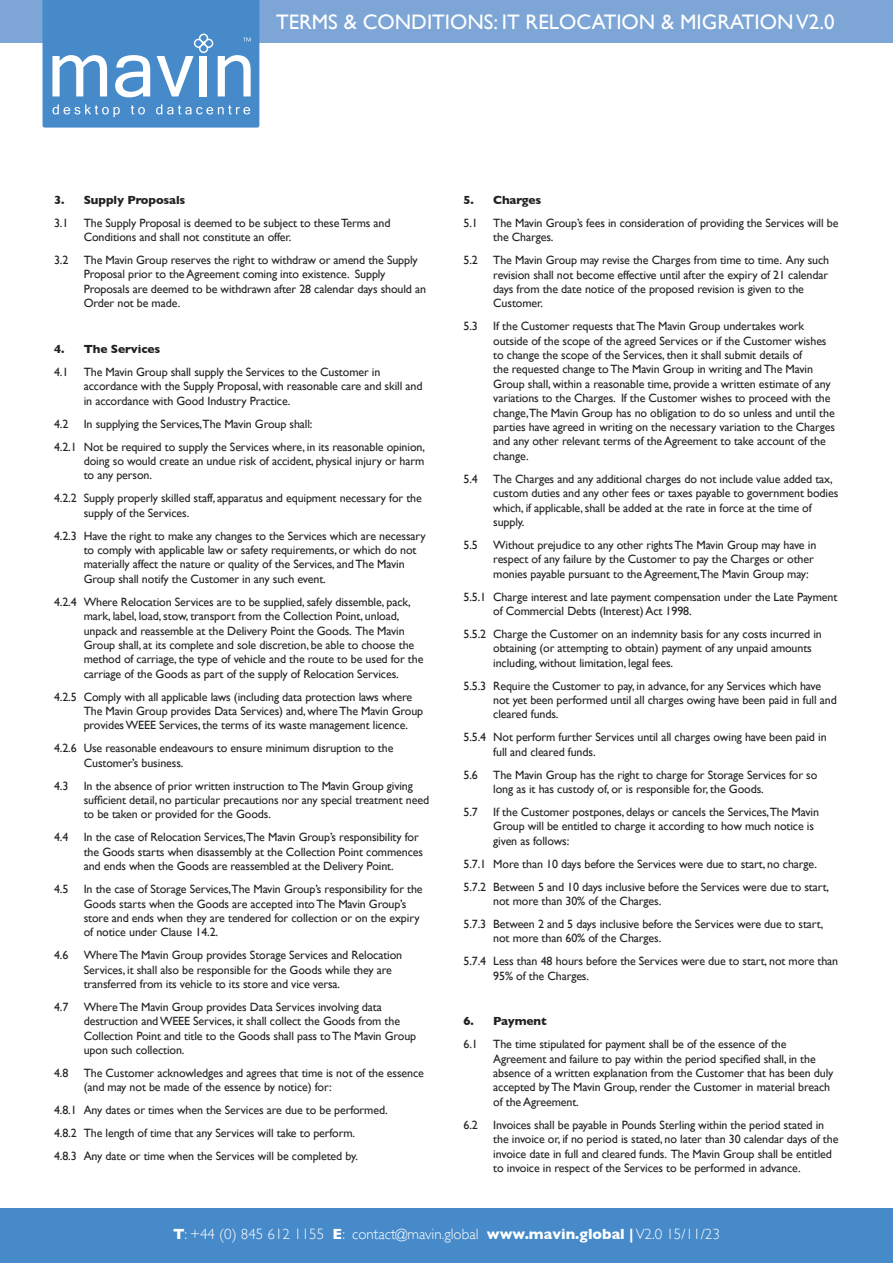
<style>
.page{position:relative;width:893px;height:1263px;background:#fff}
.page>*{position:absolute;margin:0;border:0;box-sizing:border-box;transform-origin:0 0}
.t1{font:21px "Gill Sans";color:#fff}
.t2{font:300 15px "Gill Sans";color:#fff}
.t3{font:12px/14.4px "Gill Sans";letter-spacing:-.01em;color:#222}
.t4{font:700 12px "Gill Sans";letter-spacing:-.01em;color:#222}
.s1{font-weight:700}
</style>
<div class="page">
<div style="left:0;top:0;width:893px;height:43px;background:#7da6d7"></div>
<svg style="left:43px;top:0;width:216px;height:128px"></svg>
<div style="left:0;top:1209px;width:893px;height:54px;background:#468ac9"></div>
<p class="t1" style="left:276px;top:9px;width:560px">TERMS &amp; CONDITIONS: IT RELOCATION &amp; MIGRATION V2.0</p>
<p class="t4" style="left:54px;top:190px;width:133px">3. Supply Proposals</p>
<p class="t3" style="left:54px;top:215px;width:16px">3.1</p>
<p class="t3" style="left:84px;top:215px;width:308px">The Supply Proposal is deemed to be subject to these Terms and<br>Conditions and shall not constitute an offer.</p>
<p class="t3" style="left:54px;top:253px;width:16px">3.2</p>
<p class="t3" style="left:84px;top:253px;width:344px">The Mavin Group reserves the right to withdraw or amend the Supply Proposal prior to the Agreement coming into existence. Supply Proposals are deemed to be withdrawn after 28 calendar days should an Order not be made.</p>
<p class="t4" style="left:54px;top:339px;width:108px">4. The Services</p>
<p class="t3" style="left:54px;top:365px;width:16px">4.1</p>
<p class="t3" style="left:84px;top:365px;width:340px">The Mavin Group shall supply the Services to the Customer in accordance with the Supply Proposal, with reasonable care and skill and in accordance with Good Industry Practice.</p>
<p class="t3" style="left:54px;top:416px;width:16px">4.2</p>
<p class="t3" style="left:84px;top:416px;width:230px">In supplying the Services,The Mavin Group shall:</p>
<p class="t3" style="left:84px;top:439px;width:343px;text-align:justify;text-indent:-30px">4.2.1 Not be required to supply the Services where, in its reasonable opinion, doing so would create an undue risk of accident, physical injury or harm to any person.</p>
<p class="t3" style="left:84px;top:491px;width:340px;text-indent:-30px">4.2.2 Supply properly skilled staff, apparatus and equipment necessary for the supply of the Services.</p>
<p class="t3" style="left:84px;top:528px;width:343px;text-indent:-30px">4.2.3 Have the right to make any changes to the Services which are necessary to comply with applicable law or safety requirements, or which do not materially affect the nature or quality of the Services, and The Mavin Group shall notify the Customer in any such event.</p>
<p class="t3" style="left:84px;top:594px;width:341px;text-indent:-30px">4.2.4 Where Relocation Services are to be supplied, safely dissemble, pack, mark, label, load, stow, transport from the Collection Point, unload, unpack and reassemble at the Delivery Point the Goods. The Mavin Group shall, at its complete and sole discretion, be able to choose the method of carriage, the type of vehicle and the route to be used for the carriage of the Goods as part of the supply of Relocation Services.</p>
<p class="t3" style="left:84px;top:689px;width:341px;text-indent:-30px">4.2.5 Comply with all applicable laws (including data protection laws where<br>The Mavin Group provides Data Services) and, where The Mavin Group provides WEEE Services, the terms of its waste management licence.</p>
<p class="t3" style="left:84px;top:741px;width:311px;text-indent:-30px">4.2.6 Use reasonable endeavours to ensure minimum disruption to the<br>Customer’s business.</p>
<p class="t3" style="left:54px;top:778px;width:16px">4.3</p>
<p class="t3" style="left:84px;top:778px;width:347px">In the absence of prior written instruction to The Mavin Group giving sufficient detail, no particular precautions nor any special treatment need to be taken or provided for the Goods.</p>
<p class="t3" style="left:54px;top:830px;width:16px">4.4</p>
<p class="t3" style="left:84px;top:830px;width:341px">In the case of Relocation Services,The Mavin Group’s responsibility for the Goods starts when disassembly at the Collection Point commences and ends when the Goods are reassembled at the Delivery Point.</p>
<p class="t3" style="left:54px;top:882px;width:16px">4.5</p>
<p class="t3" style="left:84px;top:882px;width:340px">In the case of Storage Services,The Mavin Group’s responsibility for the Goods starts when the Goods are accepted into The Mavin Group’s store and ends when they are tendered for collection or on the expiry of notice under Clause 14.2.</p>
<p class="t3" style="left:54px;top:948px;width:16px">4.6</p>
<p class="t3" style="left:84px;top:948px;width:320px">Where The Mavin Group provides Storage Services and Relocation<br>Services, it shall also be responsible for the Goods while they are transferred from its vehicle to its store and vice versa.</p>
<p class="t3" style="left:54px;top:999px;width:16px">4.7</p>
<p class="t3" style="left:84px;top:999px;width:334px">Where The Mavin Group provides Data Services involving data destruction and WEEE Services, it shall collect the Goods from the Collection Point and title to the Goods shall pass to The Mavin Group upon such collection.</p>
<p class="t3" style="left:54px;top:1066px;width:16px">4.8</p>
<p class="t3" style="left:84px;top:1066px;width:342px">The Customer acknowledges and agrees that time is not of the essence (and may not be made of the essence by notice) for:</p>
<p class="t3" style="left:54px;top:1103px;width:335px">4.8.1 Any dates or times when the Services are due to be performed.</p>
<p class="t3" style="left:54px;top:1126px;width:303px">4.8.2 The length of time that any Services will take to perform.</p>
<p class="t3" style="left:54px;top:1149px;width:305px">4.8.3 Any date or time when the Services will be completed by.</p>
<p class="t4" style="left:463px;top:190px;width:79px">5. Charges</p>
<p class="t3" style="left:463px;top:215px;width:16px">5.1</p>
<p class="t3" style="left:493px;top:215px;width:347px">The Mavin Group’s fees in consideration of providing the Services will be the Charges.</p>
<p class="t3" style="left:463px;top:253px;width:16px">5.2</p>
<p class="t3" style="left:493px;top:253px;width:338px">The Mavin Group may revise the Charges from time to time. Any such revision shall not become effective until after the expiry of 21 calendar days from the date notice of the proposed revision is given to the Customer.</p>
<p class="t3" style="left:463px;top:319px;width:16px">5.3</p>
<p class="t3" style="left:493px;top:319px;width:343px">If the Customer requests that The Mavin Group undertakes work outside of the scope of the agreed Services or if the Customer wishes to change the scope of the Services, then it shall submit details of<br>the requested change to The Mavin Group in writing and The Mavin Group shall, within a reasonable time, provide a written estimate of any variations to the Charges. If the Customer wishes to proceed with the change,The Mavin Group has no obligation to do so unless and until the parties have agreed in writing on the necessary variation to the Charges and any other relevant terms of the Agreement to take account of the change.</p>
<p class="t3" style="left:463px;top:471px;width:16px">5.4</p>
<p class="t3" style="left:493px;top:471px;width:347px">The Charges and any additional charges do not include value added tax, custom duties and any other fees or taxes payable to government bodies which, if applicable, shall be added at the rate in force at the time of supply.</p>
<p class="t3" style="left:463px;top:537px;width:16px">5.5</p>
<p class="t3" style="left:493px;top:537px;width:325px">Without prejudice to any other rights The Mavin Group may have in respect of any failure by the Customer to pay the Charges or other monies payable pursuant to the Agreement,The Mavin Group may:</p>
<p class="t3" style="left:493px;top:589px;width:346px;text-indent:-30px">5.5.1 Charge interest and late payment compensation under the Late Payment of Commercial Debts (Interest) Act 1998.</p>
<p class="t3" style="left:493px;top:626px;width:330px;text-indent:-30px">5.5.2 Charge the Customer on an indemnity basis for any costs incurred in obtaining (or attempting to obtain) payment of any unpaid amounts including, without limitation, legal fees.</p>
<p class="t3" style="left:493px;top:678px;width:345px;text-indent:-30px">5.5.3 Require the Customer to pay, in advance, for any Services which have not yet been performed until all charges owing have been paid in full and cleared funds.</p>
<p class="t3" style="left:493px;top:730px;width:335px;text-indent:-30px">5.5.4 Not perform further Services until all charges owing have been paid in full and cleared funds.</p>
<p class="t3" style="left:463px;top:767px;width:16px">5.6</p>
<p class="t3" style="left:493px;top:767px;width:326px">The Mavin Group has the right to charge for Storage Services for so long as it has custody of, or is responsible for, the Goods.</p>
<p class="t3" style="left:463px;top:804px;width:16px">5.7</p>
<p class="t3" style="left:493px;top:804px;width:327px">If the Customer postpones, delays or cancels the Services,The Mavin<br>Group will be entitled to charge it according to how much notice is given as follows:</p>
<p class="t3" style="left:463px;top:856px;width:355px">5.7.1 More than 10 days before the Services were due to start, no charge.</p>
<p class="t3" style="left:493px;top:879px;width:337px;text-indent:-30px">5.7.2 Between 5 and 10 days inclusive before the Services were due to start, not more than 30% of the Charges.</p>
<p class="t3" style="left:493px;top:916px;width:332px;text-indent:-30px">5.7.3 Between 2 and 5 days inclusive before the Services were due to start, not more than 60% of the Charges.</p>
<p class="t3" style="left:493px;top:954px;width:346px;text-indent:-30px">5.7.4 Less than 48 hours before the Services were due to start, not more than<br>95% of the Charges.</p>
<p class="t4" style="left:463px;top:1012px;width:85px">6. Payment</p>
<p class="t3" style="left:463px;top:1037px;width:16px">6.1</p>
<p class="t3" style="left:493px;top:1037px;width:342px">The time stipulated for payment shall be of the essence of the Agreement and failure to pay within the period specified shall, in the absence of a written explanation from the Customer that has been duly accepted by The Mavin Group, render the Customer in material breach of the Agreement.</p>
<p class="t3" style="left:463px;top:1117px;width:16px">6.2</p>
<p class="t3" style="left:493px;top:1117px;width:347px">Invoices shall be payable in Pounds Sterling within the period stated in the invoice or, if no period is stated, no later than 30 calendar days of the invoice date in full and cleared funds. The Mavin Group shall be entitled to invoice in respect of the Services to be performed in advance.</p>
<p class="t2" style="left:173px;top:1222px;width:548px"><span class="s1">T</span>: +44 (0) 845 612 1155 <span class="s1">E</span>: contact@mavin.global <span class="s1">www.mavin.global |</span> V2.0 15/11/23</p>
</div>
